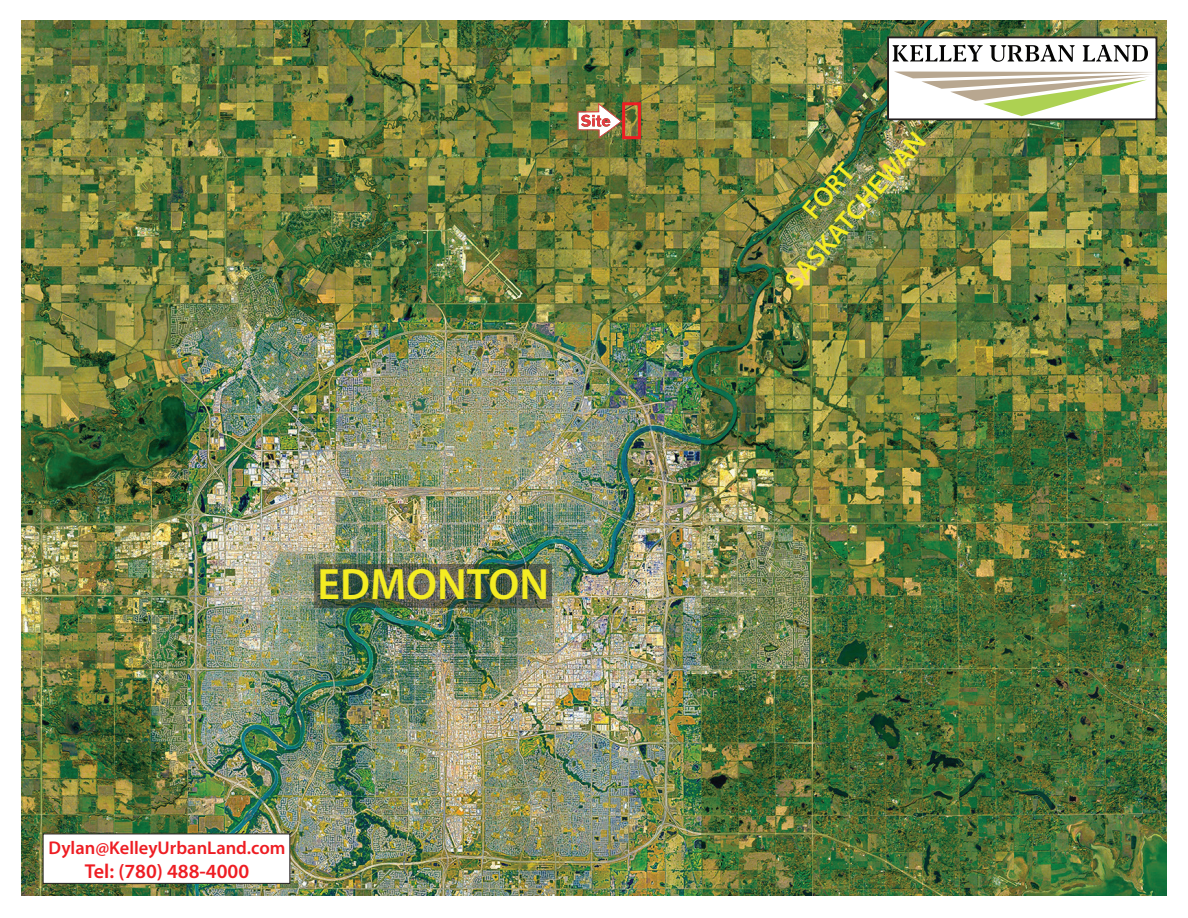
<style>
.page{position:relative;width:1188px;height:918px;background:#fff}
.page>*{position:absolute;margin:0;border:0;box-sizing:border-box;transform-origin:0 0}
.t1{font:600 44.1px "Myriad Pro";color:#f4ec22}
.t2{font:600 27.6px/33px "Myriad Pro";color:#f4ec22;text-align:center}
.t3{font:600 20.1px "Myriad Pro";color:#ee1d23}
.t4{font:600 18.45px "Myriad Pro";color:#ee1d23}
</style>
<div class="page">
<img style="left:21px;top:21px;width:1146px;height:875px">
<div style="left:43px;top:834px;width:247px;height:50px;background:#fff;border:1px solid #231f20"></div>
<svg style="left:886px;top:36px;width:272px;height:85px"></svg>
<div style="left:622px;top:102px;width:19px;height:37px;border:3px solid #ee1d23"></div>
<svg style="left:578px;top:103px;width:44px;height:36px"></svg>
<img style="left:314px;top:564px;width:238px;height:44px">
<h1 class="t1" style="left:317px;top:556px;width:233px">EDMONTON</h1>
<p class="t4" style="left:49px;top:836px;width:238px">Dylan@KelleyUrbanLand.com</p>
<p class="t3" style="left:85px;top:858px;width:166px">Tel: (780) 488-4000</p>
<h2 class="t2" style="left:752px;top:253px;width:201px;rotate:-49deg">FORT<br>SASKATCHEWAN</h2>
</div>
